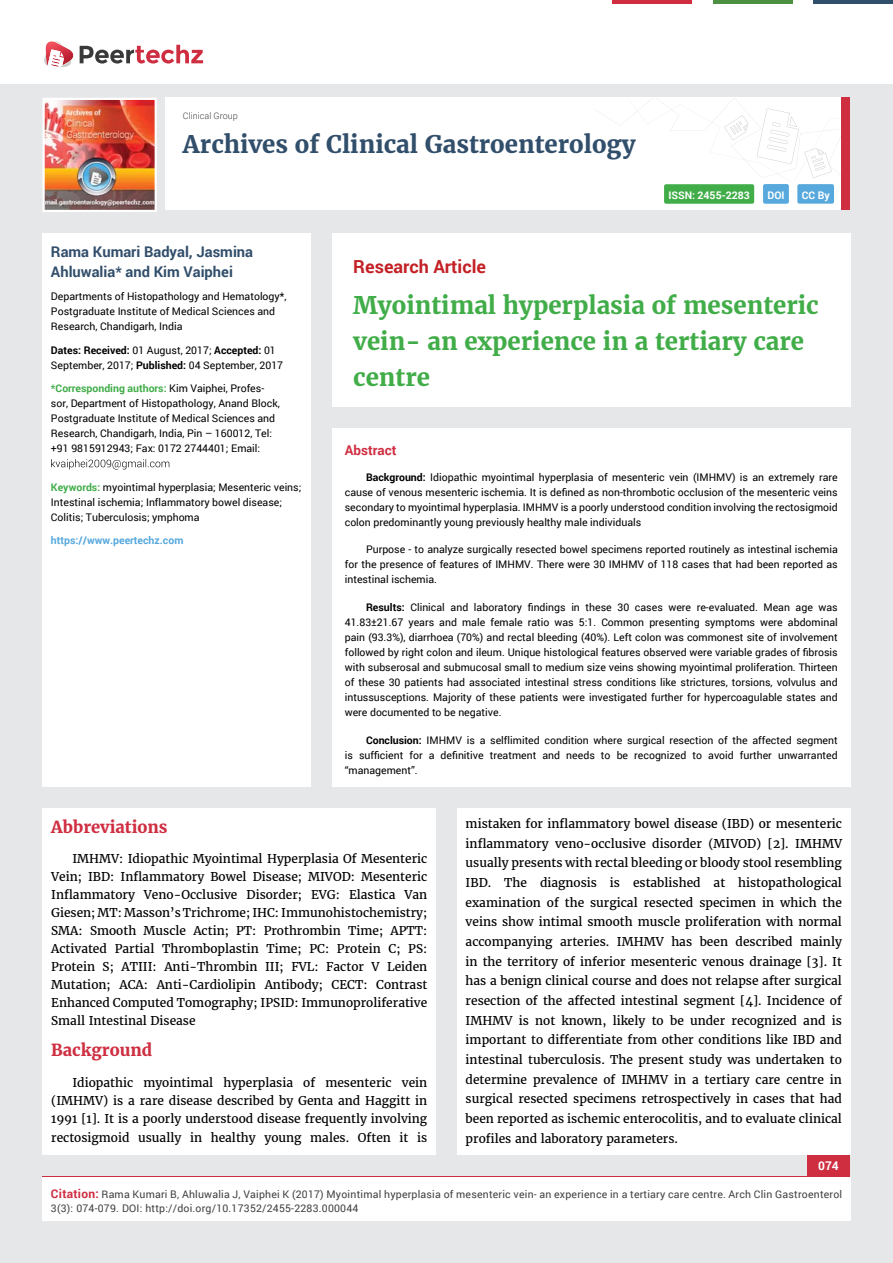
<style>
.page{position:relative;width:893px;height:1263px;background:#e6e7e8}
.page>*{position:absolute;margin:0;border:0;box-sizing:border-box;transform-origin:0 0}
.t1{font:700 24px/36px "Merriweather";color:#41ad49}
.t2{font:700 24px "Merriweather";color:#314e6b}
.t3{font:700 18px "Roboto";color:#c32126}
.t4{font:700 16.5px "Merriweather";color:#cf2e41}
.t5{font:700 14.7px/19.5px "Roboto";color:#314e6b}
.t6{font:700 13.5px "Roboto";color:#cf2e41}
.t7{font:12px/19.6px "Merriweather";color:#000;text-align:justify}
.t8{font:700 12px "Roboto";color:#fff}
.t9{font:10.5px/15px "Roboto";color:#000;text-align:justify}
.t10{font:10.5px/13.5px "Roboto";letter-spacing:.02em;color:#414042}
.t11{font:700 10.5px "Roboto";color:#56a8dd}
.t12{font:700 10.5px "Roboto";color:#fff}
.t13{font:300 9px "Roboto";color:#414042}
.s1{font-weight:700}
.s2{font-weight:700;color:#41ad49}
.s3{font-weight:700;font-size:12px;color:#cf2e41}
</style>
<div class="page">
<div style="left:165px;top:98px;width:684px;height:112px;background:#fff"></div>
<svg style="left:596px;top:99px;width:245px;height:79px"></svg>
<div style="left:841px;top:98px;width:8px;height:112px;background:#cf2e41"></div>
<img style="left:42px;top:98px;width:115px;height:114px">
<div style="left:0;top:0;width:893px;height:83px;background:#fff"></div>
<svg style="left:44px;top:41px;width:159px;height:27px"></svg>
<div style="left:664px;top:184px;width:90px;height:20px;background:#41ad49;border-radius:2px"></div>
<div style="left:763px;top:184px;width:26px;height:20px;background:#56a8dd;border-radius:2px"></div>
<div style="left:797px;top:184px;width:37px;height:20px;background:#56a8dd;border-radius:2px"></div>
<hr style="left:713px;top:0;width:79px;height:3px;background:#4d9041">
<hr style="left:612px;top:0;width:80px;height:3px;background:#cf2e41">
<hr style="left:813px;top:0;width:80px;height:3px;background:#314e6b">
<div style="left:807px;top:1154px;width:43px;height:50px;background:#cf2e41"></div>
<div style="left:42px;top:1177px;width:809px;height:43px;background:#fff"></div>
<div style="left:332px;top:428px;width:518px;height:359px;background:#fff"></div>
<div style="left:332px;top:233px;width:518px;height:174px;background:#fff"></div>
<div style="left:42px;top:233px;width:269px;height:554px;background:#fff"></div>
<svg style="left:51px;top:459px;width:118px;height:11px"></svg>
<div style="left:43px;top:808px;width:393px;height:346px;background:#fff"></div>
<div style="left:457px;top:808px;width:393px;height:346px;background:#fff"></div>
<p class="t13" style="left:183px;top:110px;width:56px">Clinical Group</p>
<h1 class="t2" style="left:183px;top:129px;width:454px">Archives of Clinical Gastroenterology</h1>
<p class="t12" style="left:668px;top:188px;width:83px">ISSN: 2455-2283</p>
<p class="t12" style="left:767px;top:188px;width:19px">DOI</p>
<p class="t12" style="left:802px;top:188px;width:29px">CC By</p>
<h3 class="t5" style="left:51px;top:242px;width:204px">Rama Kumari Badyal, Jasmina<br>Ahluwalia* and Kim Vaiphei</h3>
<p class="t9" style="left:51px;top:289px;width:237px;text-align:left">Departments of Histopathology and Hematology*,<br>Postgraduate Institute of Medical Sciences and<br>Research, Chandigarh, India</p>
<p class="t9" style="left:51px;top:342px;width:234px"><span class="s1">Dates: Received:</span> 01 August, 2017; <span class="s1">Accepted:</span> 01<br>September, 2017; <span class="s1">Published:</span> 04 September, 2017</p>
<p class="t9" style="left:51px;top:381px;width:230px;text-align:left"><span class="s2">*Corresponding authors:</span> Kim Vaiphei, Profes&shy;sor, Department of Histopathology, Anand Block, Postgraduate Institute of Medical Sciences and Research, Chandigarh, India, Pin – 160012, Tel: +91 9815912943; Fax: 0172 2744401; Email:</p>
<p class="t9" style="left:51px;top:479px;width:252px;text-align:left"><span class="s2">Keywords:</span> myointimal hyperplasia; Mesenteric veins;<br>Intestinal ischemia; Inflammatory bowel disease;<br>Colitis; Tuberculosis; ymphoma</p>
<p class="t11" style="left:51px;top:533px;width:134px">https://www.peertechz.com</p>
<h2 class="t3" style="left:353px;top:254px;width:134px">Research Article</h2>
<h1 class="t1" style="left:353px;top:287px;width:467px">Myointimal hyperplasia of mesenteric vein- an experience in a tertiary care centre</h1>
<p class="t6" style="left:345px;top:441px;width:53px">Abstract</p>
<p class="t9" style="left:345px;top:469px;width:494px;text-indent:21px"><span class="s1">Background:</span> Idiopathic myointimal hyperplasia of mesenteric vein (IMHMV) is an extremely rare cause of venous mesenteric ischemia. It is defined as non-thrombotic occlusion of the mesenteric veins secondary to myointimal hyperplasia. IMHMV is a poorly understood condition involving the rectosigmoid colon predominantly young previously healthy male individuals</p>
<p class="t9" style="left:345px;top:542px;width:494px;text-indent:21px">Purpose - to analyze surgically resected bowel specimens reported routinely as intestinal ischemia for the presence of features of IMHMV. There were 30 IMHMV of 118 cases that had been reported as intestinal ischemia.</p>
<p class="t9" style="left:345px;top:599px;width:494px;text-indent:21px"><span class="s1">Results:</span> Clinical and laboratory findings in these 30 cases were re-evaluated. Mean age was 41.83±21.67 years and male female ratio was 5:1. Common presenting symptoms were abdominal pain (93.3%), diarrhoea (70%) and rectal bleeding (40%). Left colon was commonest site of involvement followed by right colon and ileum. Unique histological features observed were variable grades of fibrosis with subserosal and submucosal small to medium size veins showing myointimal proliferation. Thirteen of these 30 patients had associated intestinal stress conditions like strictures, torsions, volvulus and intussusceptions. Majority of these patients were investigated further for hypercoagulable states and were documented to be negative.</p>
<p class="t9" style="left:345px;top:732px;width:494px;text-indent:21px"><span class="s1">Conclusion:</span> IMHMV is a selflimited condition where surgical resection of the affected segment is sufficient for a definitive treatment and needs to be recognized to avoid further unwarranted “management”.</p>
<h3 class="t4" style="left:51px;top:816px;width:118px">Abbreviations</h3>
<p class="t7" style="left:51px;top:850px;width:378px;line-height:18px;text-indent:21px">IMHMV: Idiopathic Myointimal Hyperplasia Of Mesenteric Vein; IBD: Inflammatory Bowel Disease; MIVOD: Mesenteric Inflammatory Veno-Occlusive Disorder; EVG: Elastica Van Giesen; MT: Masson’s Trichrome; IHC: Immunohistochemistry; SMA: Smooth Muscle Actin; PT: Prothrombin Time; APTT:<br>Activated Partial Thromboplastin Time; PC: Protein C; PS:<br>Protein S; ATIII: Anti-Thrombin III; FVL: Factor V Leiden Mutation; ACA: Anti-Cardiolipin Antibody; CECT: Contrast Enhanced Computed Tomography; IPSID: Immunoproliferative Small Intestinal Disease</p>
<h3 class="t4" style="left:51px;top:1040px;width:103px">Background</h3>
<p class="t7" style="left:51px;top:1074px;width:378px;line-height:18px;text-indent:21px">Idiopathic myointimal hyperplasia of mesenteric vein (IMHMV) is a rare disease described by Genta and Haggitt in 1991 [1]. It is a poorly understood disease frequently involving</p>
<p class="t7" style="left:51px;top:1128px;width:378px">rectosigmoid usually in healthy young males. Often it is</p>
<p class="t7" style="left:466px;top:814px;width:378px">mistaken for inflammatory bowel disease (IBD) or mesenteric inflammatory veno-occlusive disorder (MIVOD) [2]. IMHMV usually presents with rectal bleeding or bloody stool resembling IBD. The diagnosis is established at histopathological examination of the surgical resected specimen in which the veins show intimal smooth muscle proliferation with normal accompanying arteries. IMHMV has been described mainly in the territory of inferior mesenteric venous drainage [3]. It has a benign clinical course and does not relapse after surgical resection of the affected intestinal segment [4]. Incidence of IMHMV is not known, likely to be under recognized and is important to differentiate from other conditions like IBD and intestinal tuberculosis. The present study was undertaken to determine prevalence of IMHMV in a tertiary care centre in surgical resected specimens retrospectively in cases that had been reported as ischemic enterocolitis, and to evaluate clinical profiles and laboratory parameters.</p>
<p class="t8" style="left:818px;top:1158px;width:22px">074</p>
<p class="t10" style="left:51px;top:1188px;width:793px"><span class="s3">Citation:</span> Rama Kumari B, Ahluwalia J, Vaiphei K (2017) Myointimal hyperplasia of mesenteric vein- an experience in a tertiary care centre. Arch Clin Gastroenterol<br>3(3): 074-079. DOI: http://doi.org/10.17352/2455-2283.000044</p>
</div>
